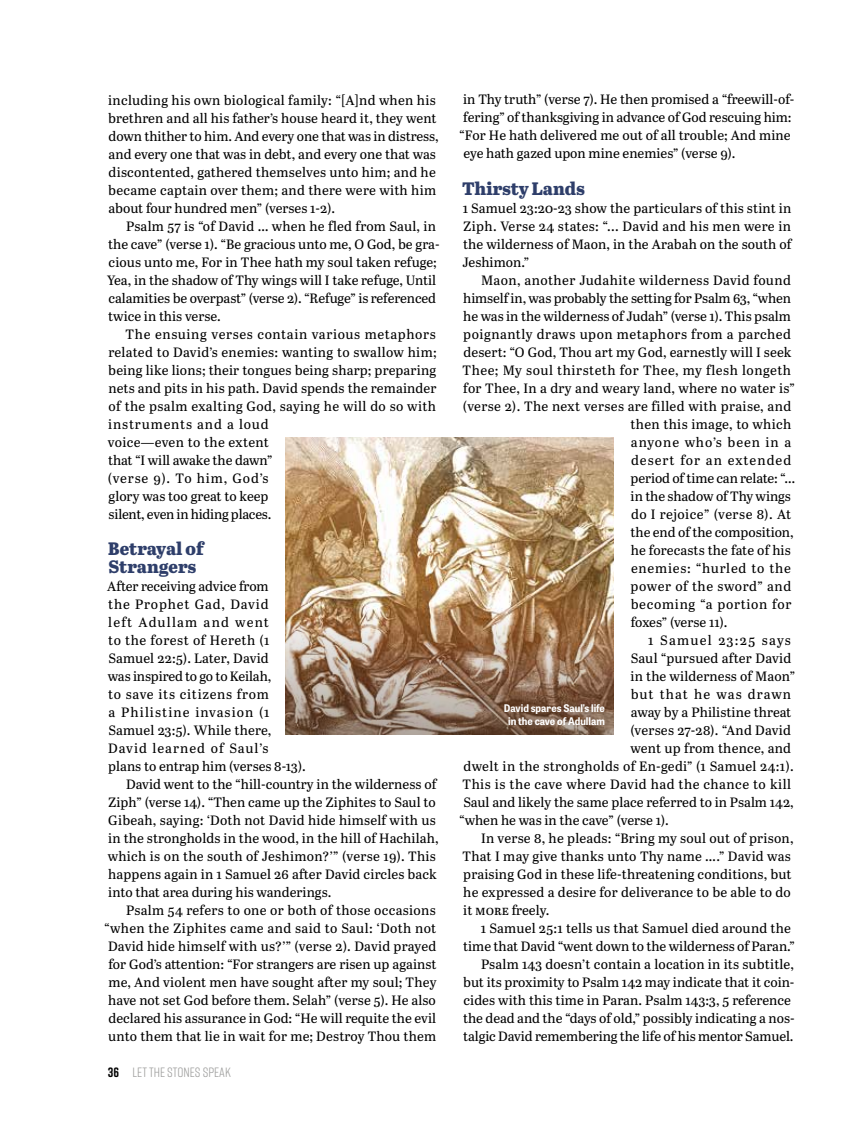
<style>
.page{position:relative;width:864px;height:1136px;background:#fff}
.page>*{position:absolute;margin:0;border:0;box-sizing:border-box;transform-origin:0 0}
.t1{font:800 18px/18px "Abril Text";color:#2e3e6a}
.t2{font:13.5px/18px "Abril Text";letter-spacing:.005em;color:#000}
.t3{font:13.5px "Rift Soft";color:#9d9d9c}
.t4{font:700 10.5px/13.5px "Tablet Gothic Narrow";color:#fff;text-align:center}
.s1{font-weight:700;color:#000}
</style>
<div class="page">
<img style="left:285px;top:437px;width:328px;height:149px">
<img style="left:285px;top:586px;width:328px;height:148px">
<p class="t2" style="left:108px;top:90px;width:332px">including his own biological family: “[A]nd when his brethren and all his father’s house heard it, they went down thither to him. And every one that was in distress, and every one that was in debt, and every one that was discontented, gathered themselves unto him; and he became captain over them; and there were with him about four hundred men” (verses 1-2).</p>
<p class="t2" style="left:107px;top:216px;width:334px;text-indent:19px">Psalm 57 is “of David … when he fled from Saul, in the cave” (verse 1). “Be gracious unto me, O God, be gra&shy;cious unto me, For in Thee hath my soul taken refuge; Yea, in the shadow of Thy wings will I take refuge, Until calamities be overpast” (verse 2). “Refuge” is referenced twice in this verse.</p>
<p class="t2" style="left:108px;top:324px;width:330px;text-indent:18px">The ensuing verses contain various metaphors related to David’s enemies: wanting to swallow him; being like lions; their tongues being sharp; preparing nets and pits in his path. David spends the remainder of the psalm exalting God, saying he will do so with instruments and a loud<br>voice—even to the extent<br>that “I will awake the dawn”<br>(verse 9). To him, God’s<br>glory was too great to keep<br>silent, even in hiding places.</p>
<h1 class="t1" style="left:108px;top:538px;width:97px">Betrayal of<br>Strangers</h1>
<p class="t2" style="left:107px;top:576px;width:163px">After receiving advice from</p>
<p class="t2" style="left:108px;top:594px;width:162px">the Prophet Gad, David</p>
<p class="t2" style="left:108px;top:612px;width:162px">left Adullam and went</p>
<p class="t2" style="left:108px;top:630px;width:163px">to the forest of Hereth (1</p>
<p class="t2" style="left:108px;top:648px;width:162px">Samuel 22:5). Later, David</p>
<p class="t2" style="left:108px;top:666px;width:165px">was inspired to go to Keilah,</p>
<p class="t2" style="left:108px;top:684px;width:162px">to save its citizens from</p>
<p class="t2" style="left:108px;top:702px;width:162px">a Philistine invasion (1</p>
<p class="t2" style="left:108px;top:720px;width:164px">Samuel 23:5). While there,</p>
<p class="t2" style="left:108px;top:738px;width:162px">David learned of Saul’s</p>
<p class="t2" style="left:108px;top:756px;width:199px">plans to entrap him (verses 8-13).</p>
<p class="t2" style="left:126px;top:774px;width:313px">David went to the “hill-country in the wilderness of</p>
<p class="t2" style="left:108px;top:792px;width:329px">Ziph” (verse 14). “Then came up the Ziphites to Saul to</p>
<p class="t2" style="left:108px;top:810px;width:329px">Gibeah, saying: ‘Doth not David hide himself with us</p>
<p class="t2" style="left:108px;top:828px;width:332px">in the strongholds in the wood, in the hill of Hachilah,</p>
<p class="t2" style="left:108px;top:846px;width:329px">which is on the south of Jeshimon?’” (verse 19). This</p>
<p class="t2" style="left:108px;top:864px;width:330px">happens again in 1 Samuel 26 after David circles back</p>
<p class="t2" style="left:108px;top:882px;width:224px">into that area during his wanderings.</p>
<p class="t2" style="left:126px;top:900px;width:311px">Psalm 54 refers to one or both of those occasions</p>
<p class="t2" style="left:104px;top:918px;width:333px">“when the Ziphites came and said to Saul: ‘Doth not</p>
<p class="t2" style="left:108px;top:936px;width:329px">David hide himself with us?’” (verse 2). David prayed</p>
<p class="t2" style="left:108px;top:954px;width:329px">for God’s attention: “For strangers are risen up against</p>
<p class="t2" style="left:108px;top:972px;width:329px">me, And violent men have sought after my soul; They</p>
<p class="t2" style="left:108px;top:990px;width:329px">have not set God before them. Selah” (verse 5). He also</p>
<p class="t2" style="left:108px;top:1008px;width:329px">declared his assurance in God: “He will requite the evil</p>
<p class="t2" style="left:108px;top:1026px;width:329px">unto them that lie in wait for me; Destroy Thou them</p>
<p class="t3" style="left:108px;top:1062px;width:125px"><span class="s1">36</span> LET THE STONES SPEAK</p>
<p class="t2" style="left:463px;top:90px;width:332px">in Thy truth” (verse 7). He then promised a “freewill-of-</p>
<p class="t2" style="left:463px;top:108px;width:329px">fering” of thanksgiving in advance of God rescuing him:</p>
<p class="t2" style="left:459px;top:126px;width:333px">“For He hath delivered me out of all trouble; And mine</p>
<p class="t2" style="left:463px;top:144px;width:273px">eye hath gazed upon mine enemies” (verse 9).</p>
<h1 class="t1" style="left:462px;top:178px;width:124px">Thirsty Lands</h1>
<p class="t2" style="left:462px;top:198px;width:331px;text-align:justify">1 Samuel 23:20-23 show the particulars of this stint in Ziph. Verse 24 states: “... David and his men were in the wilderness of Maon, in the Arabah on the south of Jeshimon.”</p>
<p class="t2" style="left:481px;top:270px;width:311px">Maon, another Judahite wilderness David found</p>
<p class="t2" style="left:463px;top:288px;width:329px">himself in, was probably the setting for Psalm 63, “when</p>
<p class="t2" style="left:463px;top:306px;width:329px">he was in the wilderness of Judah” (verse 1). This psalm</p>
<p class="t2" style="left:463px;top:324px;width:329px">poignantly draws upon metaphors from a parched</p>
<p class="t2" style="left:463px;top:342px;width:329px">desert: “O God, Thou art my God, earnestly will I seek</p>
<p class="t2" style="left:462px;top:360px;width:330px">Thee; My soul thirsteth for Thee, my flesh longeth</p>
<p class="t2" style="left:463px;top:378px;width:333px">for Thee, In a dry and weary land, where no water is”</p>
<p class="t2" style="left:462px;top:396px;width:329px">(verse 2). The next verses are filled with praise, and</p>
<p class="t2" style="left:630px;top:414px;width:162px">then this image, to which</p>
<p class="t2" style="left:630px;top:432px;width:162px">anyone who’s been in a</p>
<p class="t2" style="left:630px;top:450px;width:162px">desert for an extended</p>
<p class="t2" style="left:630px;top:468px;width:166px">period of time can relate: “…</p>
<p class="t2" style="left:630px;top:486px;width:162px">in the shadow of Thy wings</p>
<p class="t2" style="left:630px;top:504px;width:162px">do I rejoice” (verse 8). At</p>
<p class="t2" style="left:630px;top:522px;width:164px">the end of the composition,</p>
<p class="t2" style="left:630px;top:540px;width:162px">he forecasts the fate of his</p>
<p class="t2" style="left:630px;top:558px;width:161px">enemies: “hurled to the</p>
<p class="t2" style="left:630px;top:576px;width:162px">power of the sword” and</p>
<p class="t2" style="left:630px;top:594px;width:162px">becoming “a portion for</p>
<p class="t2" style="left:630px;top:612px;width:98px">foxes” (verse 11).</p>
<p class="t2" style="left:648px;top:630px;width:144px">1 Samuel 23:25 says</p>
<p class="t2" style="left:630px;top:648px;width:162px">Saul “pursued after David</p>
<p class="t2" style="left:630px;top:666px;width:166px">in the wilderness of Maon”</p>
<p class="t2" style="left:630px;top:684px;width:162px">but that he was drawn</p>
<p class="t2" style="left:630px;top:702px;width:162px">away by a Philistine threat</p>
<p class="t2" style="left:630px;top:720px;width:162px">(verses 27-28). “And David</p>
<p class="t2" style="left:630px;top:738px;width:162px">went up from thence, and</p>
<p class="t2" style="left:463px;top:756px;width:331px">dwelt in the strongholds of En-gedi” (1 Samuel 24:1).</p>
<p class="t2" style="left:462px;top:774px;width:330px">This is the cave where David had the chance to kill</p>
<p class="t2" style="left:463px;top:792px;width:332px">Saul and likely the same place referred to in Psalm 142,</p>
<p class="t2" style="left:459px;top:810px;width:211px">“when he was in the cave” (verse 1).</p>
<p class="t2" style="left:481px;top:828px;width:314px">In verse 8, he pleads: “Bring my soul out of prison,</p>
<p class="t2" style="left:462px;top:846px;width:329px">That I may give thanks unto Thy name ….” David was</p>
<p class="t2" style="left:463px;top:864px;width:329px">praising God in these life-threatening conditions, but</p>
<p class="t2" style="left:463px;top:882px;width:329px">he expressed a desire for deliverance to be able to do</p>
<p class="t2" style="left:463px;top:900px;width:88px">it more freely.</p>
<p class="t2" style="left:480px;top:918px;width:311px">1 Samuel 25:1 tells us that Samuel died around the</p>
<p class="t2" style="left:463px;top:936px;width:333px">time that David “went down to the wilderness of Paran.”</p>
<p class="t2" style="left:481px;top:954px;width:314px">Psalm 143 doesn’t contain a location in its subtitle,</p>
<p class="t2" style="left:463px;top:972px;width:332px">but its proximity to Psalm 142 may indicate that it coin-</p>
<p class="t2" style="left:463px;top:990px;width:329px">cides with this time in Paran. Psalm 143:3, 5 reference</p>
<p class="t2" style="left:463px;top:1008px;width:333px">the dead and the “days of old,” possibly indicating a nos-</p>
<p class="t2" style="left:463px;top:1026px;width:332px">talgic David remembering the life of his mentor Samuel.</p>
<p class="t4" style="left:503px;top:701px;width:102px">David spares Saul’s life in the cave of Adullam</p>
</div>
